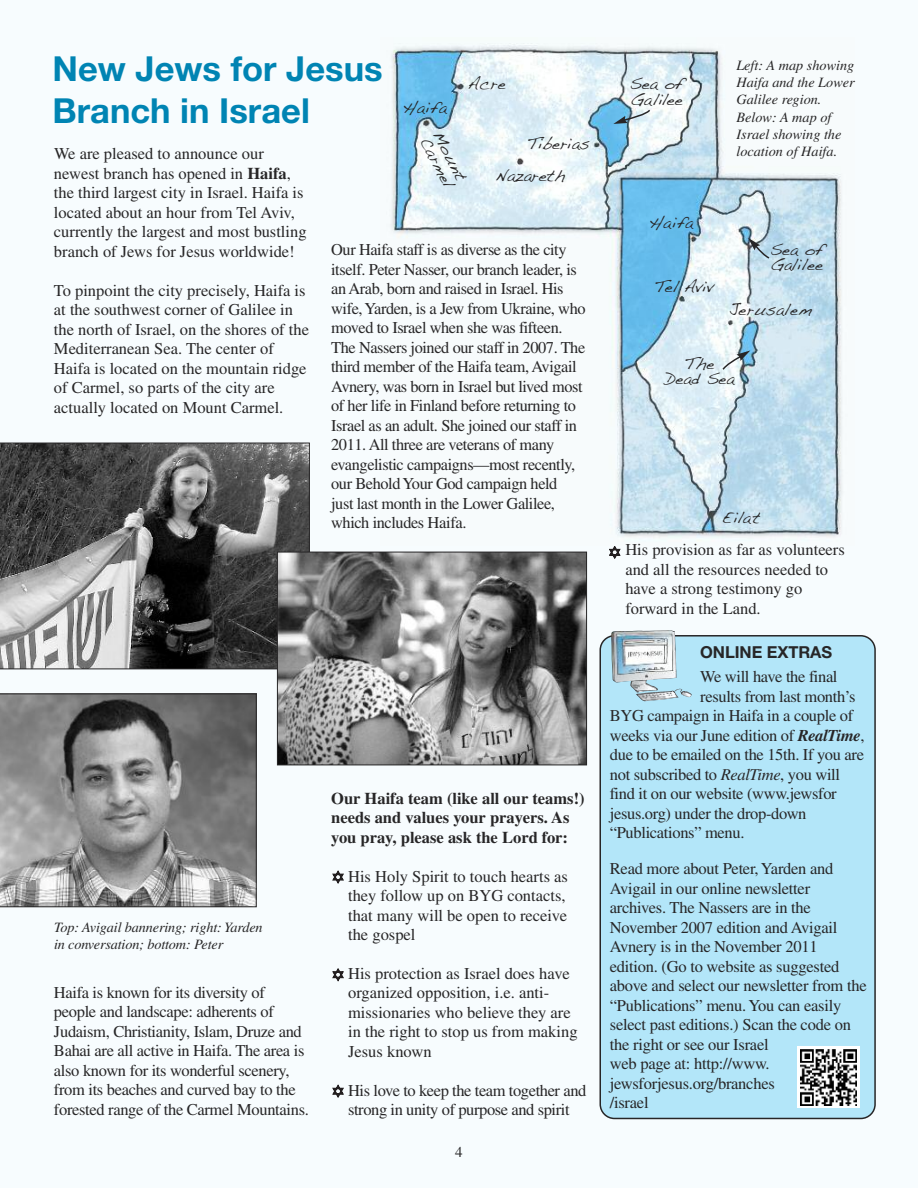
<style>
.page{position:relative;width:918px;height:1188px;background:#f7fcfe}
.page>*{position:absolute;margin:0;border:0;box-sizing:border-box;transform-origin:0 0}
.t1{font:700 34.5px/42px "Helvetica Neue";color:#0084b3}
.t2{font:16.5px/19.5px "Times";letter-spacing:-.02em;color:#272627}
.t3{font:16.5px/19.5px "Times";color:#272627}
.t4{font:700 16.5px/19.5px "Times";color:#272627}
.t5{font:700 16.5px "Helvetica Neue";letter-spacing:-.005em;color:#272627}
.t6{font:16.35px/15.6px "Handwriting Dakota";color:#272627}
.t7{font:16.35px "Handwriting Dakota";letter-spacing:.02em;color:#272627}
.t8{font:15px "Times";color:#272627}
.t9{font:italic 14.25px/17.2px "Times";color:#272627}
.s1{font-weight:700}
.s2{font-weight:700;font-style:italic}
.s3{font-style:italic}
</style>
<div class="page">
<img style="left:391px;top:45px;width:451px;height:496px">
<div style="left:599px;top:635px;width:277px;height:484px;background:#b3e6f9"></div>
<svg style="left:0;top:443px;width:310px;height:226px;background:#626262"></svg>
<img style="left:279px;top:554px;width:306px;height:209px">
<div style="left:277px;top:552px;width:310px;height:213px;border:1px solid #272627"></div>
<svg style="left:0;top:694px;width:256px;height:213px;background:#878787"></svg>
<svg style="left:613px;top:108px;width:39px;height:16px"></svg>
<svg style="left:748px;top:238px;width:23px;height:22px"></svg>
<svg style="left:721px;top:350px;width:29px;height:21px"></svg>
<img style="left:611px;top:630px;width:81px;height:71px">
<svg style="left:333px;top:871px;width:11px;height:12px"></svg>
<svg style="left:333px;top:968px;width:11px;height:13px"></svg>
<svg style="left:333px;top:1085px;width:11px;height:13px"></svg>
<svg style="left:609px;top:546px;width:11px;height:13px"></svg>
<div style="left:797px;top:1046px;width:63px;height:62px;background:linear-gradient(to right,#fff,#fff)"></div>
<img style="left:801px;top:1049px;width:56px;height:56px">
<h1 class="t1" style="left:52px;top:47px;width:332px">New Jews for Jesus<br>Branch in Israel</h1>
<p class="t6" style="left:403px;top:99px;width:45px">Haifa</p>
<p class="t6" style="left:468px;top:75px;width:40px">Acre</p>
<p class="t3" style="left:54px;top:146px;width:254px">We are pleased to announce our newest branch has opened in <span class="s1">Haifa</span>, the third largest city in Israel. Haifa is located about an hour from Tel Aviv, currently the largest and most bustling branch of Jews for Jesus worldwide!</p>
<p class="t3" style="left:54px;top:282px;width:257px">To pinpoint the city precisely, Haifa is at the southwest corner of Galilee in the north of Israel, on the shores of the Mediterranean Sea. The center of Haifa is located on the mountain ridge of Carmel, so parts of the city are actually located on Mount Carmel.</p>
<p class="t6" style="left:443px;top:128px;width:56px;line-height:14.1px;rotate:62deg">Mount<br>Carmel</p>
<p class="t6" style="left:527px;top:135px;width:64px">Tiberias</p>
<p class="t6" style="left:495px;top:168px;width:71px">Nazareth</p>
<p class="t2" style="left:331px;top:242px;width:256px">Our Haifa staff is as diverse as the city itself. Peter Nasser, our branch leader, is an Arab, born and raised in Israel. His wife,Yarden, is a Jew from Ukraine, who moved to Israel when she was fifteen.<br>The Nassers joined our staff in 2007. The third member of the Haifa team, Avigail Avnery, was born in Israel but lived most of her life in Finland before returning to Israel as an adult. She joined our staff in 2011. All three are veterans of many evangelistic campaigns—most recently, our BeholdYour God campaign held<br>just last month in the Lower Galilee, which includes Haifa.</p>
<p class="t9" style="left:54px;top:920px;width:210px">Top: Avigail bannering; right: Yarden in conversation; bottom: Peter</p>
<p class="t2" style="left:54px;top:984px;width:256px">Haifa is known for its diversity of people and landscape: adherents of Judaism, Christianity, Islam, Druze and Bahai are all active in Haifa. The area is also known for its wonderful scenery, from its beaches and curved bay to the forested range of the Carmel Mountains.</p>
<p class="t4" style="left:331px;top:790px;width:255px">Our Haifa team (like all our teams!) needs and values your prayers. As you pray, please ask the Lord for:</p>
<p class="t3" style="left:348px;top:868px;width:221px">His Holy Spirit to touch hearts as they follow up on BYG contacts, that many will be open to receive the gospel</p>
<p class="t3" style="left:348px;top:965px;width:231px">His protection as Israel does have organized opposition, i.e. anti&shy;missionaries who believe they are in the right to stop us from making<br>Jesus known</p>
<p class="t2" style="left:348px;top:1082px;width:240px">His love to keep the team together and strong in unity of purpose and spirit</p>
<p class="t8" style="left:455px;top:1146px;width:9px">4</p>
<p class="t6" style="left:630px;top:75px;width:55px">Sea of<br>Galilee</p>
<p class="t9" style="left:736px;top:58px;width:120px">Left: A map showing<br>Haifa and the Lower<br>Galilee region.<br>Below: A map of<br>Israel showing the location of Haifa.</p>
<p class="t6" style="left:649px;top:215px;width:45px">Haifa</p>
<p class="t6" style="left:654px;top:279px;width:61px">Tel Aviv</p>
<p class="t6" style="left:770px;top:241px;width:55px">Sea of<br>Galilee</p>
<p class="t7" style="left:729px;top:300px;width:85px">Jerusalem</p>
<p class="t6" style="left:665px;top:355px;width:71px;text-align:center">The<br>Dead Sea</p>
<p class="t6" style="left:722px;top:509px;width:40px">E ilat</p>
<p class="t3" style="left:625px;top:542px;width:221px">His provision as far as volunteers and all the resources needed to have a strong testimony go forward in the Land.</p>
<p class="t5" style="left:700px;top:642px;width:133px">ONLINE EXTRAS</p>
<p class="t2" style="left:700px;top:669px;width:139px">We will have the final</p>
<p class="t2" style="left:700px;top:688px;width:157px">results from last month’s</p>
<p class="t2" style="left:610px;top:708px;width:245px">BYG campaign in Haifa in a couple of</p>
<p class="t2" style="left:610px;top:727px;width:256px">weeks via our June edition of <span class="s2">RealTime</span>,</p>
<p class="t2" style="left:610px;top:747px;width:256px">due to be emailed on the 15th. If you are</p>
<p class="t2" style="left:610px;top:766px;width:232px">not subscribed to <span class="s3">RealTime</span>, you will</p>
<p class="t2" style="left:610px;top:786px;width:228px">find it on our website (www.jewsfor</p>
<p class="t2" style="left:610px;top:805px;width:198px">jesus.org) under the drop-down</p>
<p class="t2" style="left:610px;top:825px;width:136px">“Publications” menu.</p>
<p class="t2" style="left:610px;top:861px;width:258px">Read more about Peter,Yarden and<br>Avigail in our online newsletter archives. The Nassers are in the<br>November 2007 edition and Avigail<br>Avnery is in the November 2011 edition. (Go to website as suggested above and select our newsletter from the “Publications” menu.You can easily select past editions.) Scan the code on the right or see our Israel<br>web page at: http://www. jewsforjesus.org/branches<br>/israel</p>
</div>
